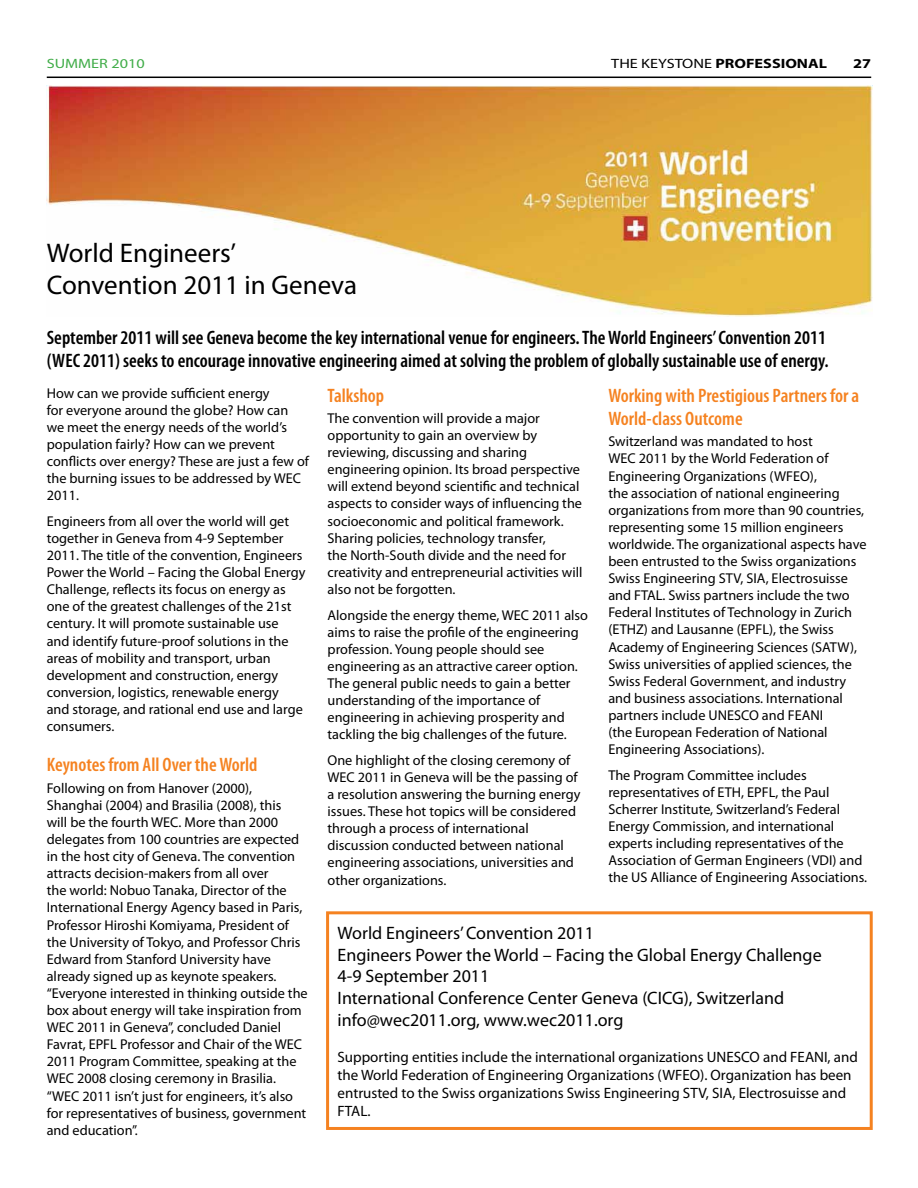
<style>
.page{position:relative;width:918px;height:1188px;background:#fff}
.page>*{position:absolute;margin:0;border:0;box-sizing:border-box;transform-origin:0 0}
.t1{font:27px/32.4px "Myriad Pro";color:#000}
.t2{font:600 condensed 19.5px/23.4px "Myriad Pro";color:#000}
.t3{font:600 condensed 19.5px/23.4px "Myriad Pro";color:#f58220}
.t4{font:18px/21.6px "Myriad Pro";color:#000}
.t5{font:15px/18px "Myriad Pro";color:#000}
.t6{font:14.25px/17.1px "Myriad Pro";color:#000}
.t7{font:700 13.5px "Myriad Pro";color:#000;scale:1.2 1}
.t8{font:13.5px "Myriad Pro";color:#41ad49;scale:1.2 1}
.s1{font-weight:400}
</style>
<div class="page">
<hr style="left:47px;top:77px;width:824px;height:1px;background:#000">
<img style="left:47px;top:86px;width:826px;height:230px">
<div style="left:326px;top:911px;width:547px;height:219px;border:3px solid #f58220"></div>
<p class="t8" style="left:47px;top:56px;width:83px">SUMMER 2010</p>
<p class="t7" style="left:611px;top:55px;width:181px"><span class="s1">THE KEYSTONE</span> PROFESSIONAL</p>
<p class="t7" style="left:853px;top:55px;width:16px">27</p>
<h1 class="t1" style="left:47px;top:236px;width:312px">World Engineers’<br>Convention 2011 in Geneva</h1>
<p class="t2" style="left:47px;top:326px;width:783px">September 2011 will see Geneva become the key international venue for engineers. The World Engineers’ Convention 2011 (WEC 2011) seeks to encourage innovative engineering aimed at solving the problem of globally sustainable use of energy.</p>
<p class="t6" style="left:47px;top:384px;width:264px">How can we provide sufficient energy<br>for everyone around the globe? How can we meet the energy needs of the world’s population fairly? How can we prevent conflicts over energy? These are just a few of the burning issues to be addressed by WEC 2011.</p>
<p class="t6" style="left:47px;top:512px;width:260px">Engineers from all over the world will get together in Geneva from 4-9 September 2011. The title of the convention, Engineers Power the World – Facing the Global Energy Challenge, reflects its focus on energy as one of the greatest challenges of the 21st century. It will promote sustainable use<br>and identify future-proof solutions in the areas of mobility and transport, urban development and construction, energy conversion, logistics, renewable energy<br>and storage, and rational end use and large consumers.</p>
<h2 class="t3" style="left:47px;top:754px;width:212px">Keynotes from All Over the World</h2>
<p class="t6" style="left:47px;top:779px;width:262px">Following on from Hanover (2000), Shanghai (2004) and Brasilia (2008), this<br>will be the fourth WEC. More than 2000 delegates from 100 countries are expected in the host city of Geneva. The convention attracts decision-makers from all over<br>the world: Nobuo Tanaka, Director of the International Energy Agency based in Paris, Professor Hiroshi Komiyama, President of the University of Tokyo, and Professor Chris Edward from Stanford University have already signed up as keynote speakers. “Everyone interested in thinking outside the box about energy will take inspiration from WEC 2011 in Geneva”, concluded Daniel Favrat, EPFL Professor and Chair of the WEC 2011 Program Committee, speaking at the WEC 2008 closing ceremony in Brasilia. “WEC 2011 isn’t just for engineers, it’s also for representatives of business, government and education”.</p>
<h2 class="t3" style="left:328px;top:384px;width:58px">Talkshop</h2>
<p class="t6" style="left:328px;top:409px;width:256px">The convention will provide a major opportunity to gain an overview by reviewing, discussing and sharing engineering opinion. Its broad perspective will extend beyond scientific and technical aspects to consider ways of influencing the socioeconomic and political framework.<br>Sharing policies, technology transfer,<br>the North-South divide and the need for creativity and entrepreneurial activities will also not be forgotten.</p>
<p class="t6" style="left:328px;top:606px;width:262px">Alongside the energy theme, WEC 2011 also aims to raise the profile of the engineering profession. Young people should see engineering as an attractive career option.<br>The general public needs to gain a better understanding of the importance of engineering in achieving prosperity and tackling the big challenges of the future.</p>
<p class="t6" style="left:328px;top:751px;width:254px">One highlight of the closing ceremony of WEC 2011 in Geneva will be the passing of a resolution answering the burning energy issues. These hot topics will be considered through a process of international discussion conducted between national engineering associations, universities and other organizations.</p>
<h2 class="t3" style="left:608px;top:384px;width:252px">Working with Prestigious Partners for a<br>World-class Outcome</h2>
<p class="t6" style="left:608px;top:433px;width:260px">Switzerland was mandated to host<br>WEC 2011 by the World Federation of Engineering Organizations (WFEO),<br>the association of national engineering organizations from more than 90 countries, representing some 15 million engineers worldwide. The organizational aspects have been entrusted to the Swiss organizations Swiss Engineering STV, SIA, Electrosuisse and FTAL. Swiss partners include the two Federal Institutes of Technology in Zurich (ETHZ) and Lausanne (EPFL), the Swiss Academy of Engineering Sciences (SATW), Swiss universities of applied sciences, the Swiss Federal Government, and industry and business associations. International partners include UNESCO and FEANI<br>(the European Federation of National Engineering Associations).</p>
<p class="t6" style="left:608px;top:766px;width:260px">The Program Committee includes representatives of ETH, EPFL, the Paul Scherrer Institute, Switzerland’s Federal Energy Commission, and international experts including representatives of the Association of German Engineers (VDI) and the US Alliance of Engineering Associations.</p>
<p class="t4" style="left:338px;top:922px;width:486px">World Engineers’ Convention 2011<br>Engineers Power the World – Facing the Global Energy Challenge 4-9 September 2011<br>International Conference Center Geneva (CICG), Switzerland info@wec2011.org, www.wec2011.org</p>
<p class="t5" style="left:338px;top:1047px;width:522px">Supporting entities include the international organizations UNESCO and FEANI, and the World Federation of Engineering Organizations (WFEO). Organization has been entrusted to the Swiss organizations Swiss Engineering STV, SIA, Electrosuisse and FTAL.</p>
</div>
